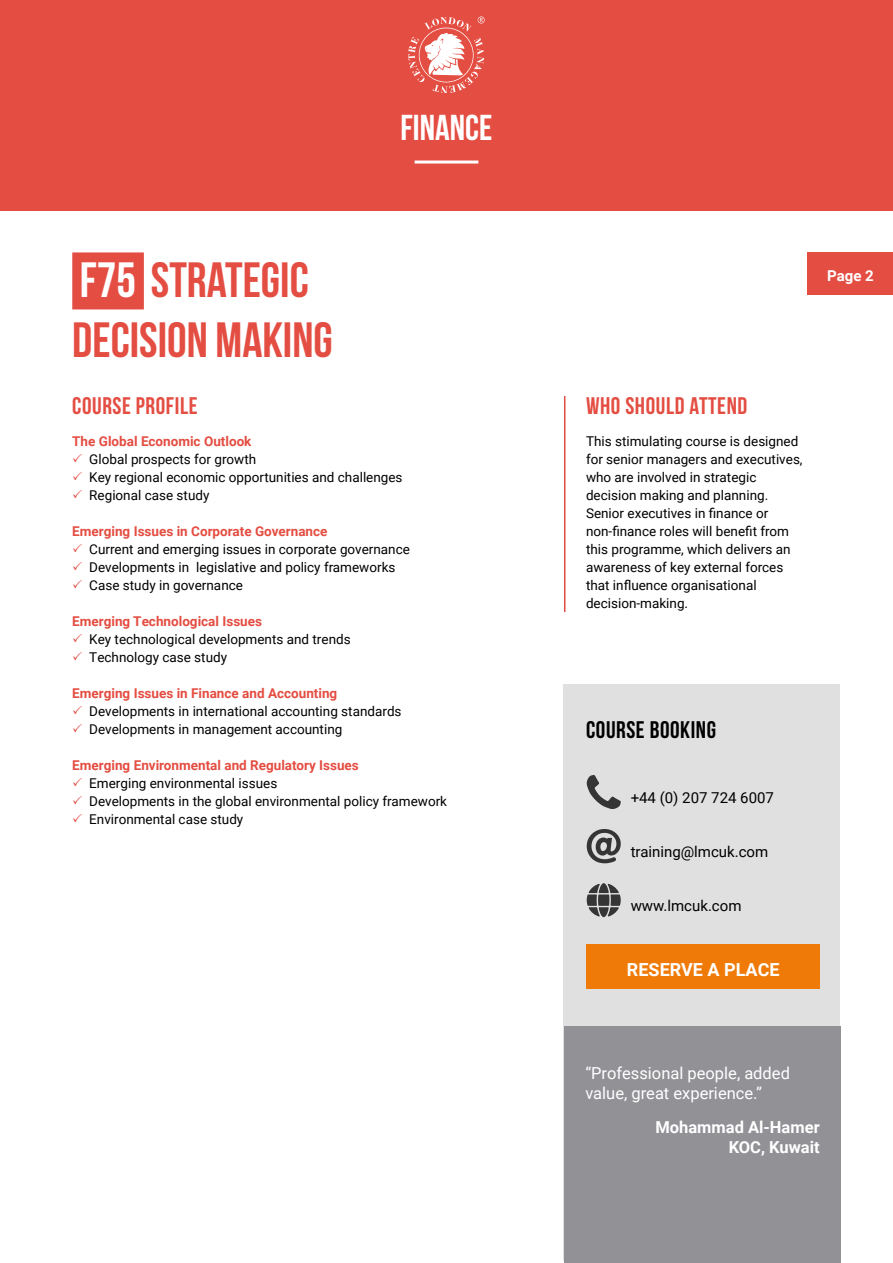
<style>
.page{position:relative;width:893px;height:1263px;background:#fff}
.page>*{position:absolute;margin:0;border:0;box-sizing:border-box;transform-origin:0 0}
.t1{font:49.5px/59.4px "Bebas Neue";color:#e44d42}
.t2{font:36px "Bebas Neue";color:#fff}
.t3{font:24px "Bebas Neue";letter-spacing:.025em;color:#e44d42}
.t4{font:24px "Bebas Neue";letter-spacing:.025em;color:#000}
.t5{font:700 18px "Roboto";color:#fff}
.t6{font:16.5px/19.5px "Roboto";color:#fff}
.t7{font:700 16.5px/19.5px "Roboto";color:#fff;text-align:right}
.t8{font:15px "Roboto";color:#000}
.t9{font:700 15px "Roboto";color:#fff}
.t10{font:13.5px/18px "Roboto";color:#000}
.t11{font:700 13.5px "Roboto";color:#e44d42}
.s1{color:#fff}
.s2{color:#e44d42}
</style>
<div class="page">
<div style="left:563px;top:684px;width:277px;height:576px;background:#e0e0e0"></div>
<div style="left:0;top:0;width:893px;height:210px;background:#e44d42"></div>
<div style="left:808px;top:252px;width:85px;height:43px;background:#e44d42"></div>
<hr style="left:564px;top:396px;width:1px;height:216px;background:#e44d42">
<svg style="left:587px;top:775px;width:34px;height:34px"></svg>
<svg style="left:587px;top:829px;width:34px;height:34px"></svg>
<div style="left:586px;top:944px;width:234px;height:45px;background:#ef7a07"></div>
<svg style="left:587px;top:883px;width:34px;height:34px"></svg>
<svg style="left:408px;top:16px;width:77px;height:77px"></svg>
<hr style="left:415px;top:161px;width:63px;height:3px;background:#fff">
<div style="left:72px;top:252px;width:72px;height:57px;background:#e44d42"></div>
<div style="left:564px;top:1026px;width:276px;height:237px;background:#929196"></div>
<h1 class="t1" style="left:72px;top:250px;width:262px"><span class="s1">F75</span> STRATEGIC<br>DECISION MAKING</h1>
<h3 class="t3" style="left:72px;top:393px;width:127px">COURSE PROFILE</h3>
<h2 class="t2" style="left:401px;top:108px;width:93px">FINANCE</h2>
<p class="t11" style="left:72px;top:432px;width:181px">The Global Economic Outlook</p>
<p class="t10" style="left:72px;top:450px;width:185px"><span class="s2">✓</span> Global prospects for growth</p>
<p class="t10" style="left:72px;top:468px;width:332px"><span class="s2">✓</span> Key regional economic opportunities and challenges</p>
<p class="t10" style="left:72px;top:486px;width:139px"><span class="s2">✓</span> Regional case study</p>
<p class="t11" style="left:72px;top:522px;width:257px">Emerging Issues in Corporate Governance</p>
<p class="t10" style="left:72px;top:540px;width:339px"><span class="s2">✓</span> Current and emerging issues in corporate governance</p>
<p class="t10" style="left:72px;top:558px;width:325px"><span class="s2">✓</span> Developments in legislative and policy frameworks</p>
<p class="t10" style="left:72px;top:576px;width:172px"><span class="s2">✓</span> Case study in governance</p>
<p class="t11" style="left:72px;top:612px;width:191px">Emerging Technological Issues</p>
<p class="t10" style="left:72px;top:630px;width:280px"><span class="s2">✓</span> Key technological developments and trends</p>
<p class="t10" style="left:72px;top:648px;width:156px"><span class="s2">✓</span> Technology case study</p>
<p class="t11" style="left:72px;top:684px;width:267px">Emerging Issues in Finance and Accounting</p>
<p class="t10" style="left:72px;top:702px;width:331px"><span class="s2">✓</span> Developments in international accounting standards</p>
<p class="t10" style="left:72px;top:720px;width:272px"><span class="s2">✓</span> Developments in management accounting</p>
<p class="t11" style="left:72px;top:756px;width:288px">Emerging Environmental and Regulatory Issues</p>
<p class="t10" style="left:72px;top:774px;width:207px"><span class="s2">✓</span> Emerging environmental issues</p>
<p class="t10" style="left:72px;top:792px;width:376px"><span class="s2">✓</span> Developments in the global environmental policy framework</p>
<p class="t10" style="left:72px;top:810px;width:173px"><span class="s2">✓</span> Environmental case study</p>
<p class="t9" style="left:827px;top:265px;width:48px">Page 2</p>
<h3 class="t3" style="left:586px;top:393px;width:163px">WHO SHOULD ATTEND</h3>
<p class="t10" style="left:586px;top:432px;width:218px">This stimulating course is designed for senior managers and executives, who are involved in strategic decision making and planning.<br>Senior executives in finance or non-finance roles will benefit from this programme, which delivers an awareness of key external forces that influence organisational decision-making.</p>
<h3 class="t4" style="left:586px;top:717px;width:132px">COURSE BOOKING</h3>
<p class="t8" style="left:631px;top:787px;width:145px">+44 (0) 207 724 6007</p>
<p class="t8" style="left:631px;top:841px;width:139px">training@lmcuk.com</p>
<p class="t8" style="left:631px;top:895px;width:112px">www.lmcuk.com</p>
<h3 class="t5" style="left:627px;top:957px;width:154px">RESERVE A PLACE</h3>
<p class="t6" style="left:585px;top:1063px;width:206px">“Professional people, added value, great experience.”</p>
<p class="t7" style="left:655px;top:1117px;width:166px">Mohammad Al-Hamer<br>KOC, Kuwait</p>
</div>
